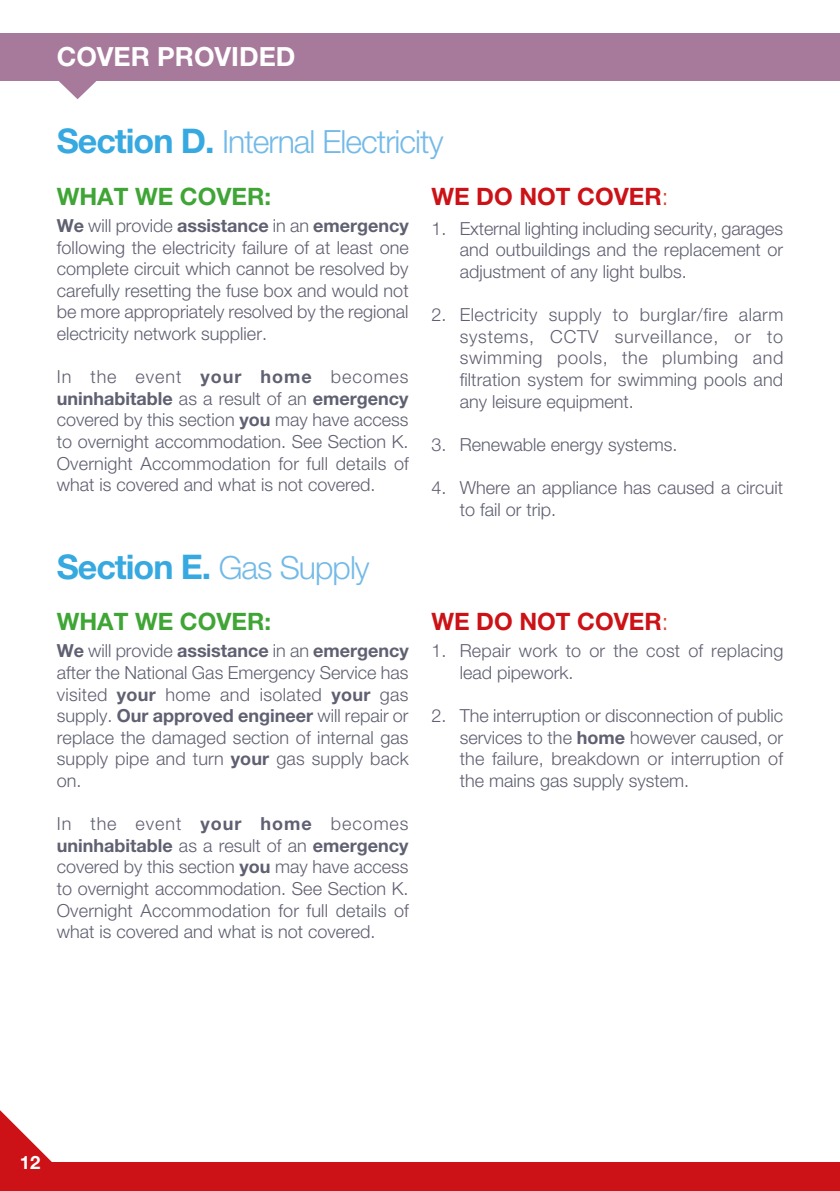
<style>
.page{position:relative;width:840px;height:1191px;background:#fff}
.page>*{position:absolute;margin:0;border:0;box-sizing:border-box;transform-origin:0 0}
.t1{font:700 34px "Helvetica Neue";letter-spacing:-.03em;color:#36a9e1}
.t2{font:300 32px "Helvetica Neue";letter-spacing:-.03em;color:#73bae8}
.t3{font:700 26.4px "Helvetica Neue";color:#fff}
.t4{font:700 24px "Helvetica Neue";color:#cc1216}
.t5{font:700 24px "Helvetica Neue";color:#3fa535}
.t6{font:700 18.4px "Helvetica Neue";color:#fff}
.t7{font:300 18px/21.6px "Helvetica Neue";letter-spacing:.005em;color:#5f6071;text-align:justify}
.s1{font-weight:700;font-size:34px;color:#36a9e1}
.s2{font-weight:700}
.s3{font-weight:300;font-size:32px;color:#73bae8}
.s4{font-weight:300;color:#d64c35}
</style>
<div class="page">
<div style="left:0;top:34px;width:839px;height:47px;background:#a7799b"></div>
<svg style="left:59px;top:81px;width:38px;height:18px"></svg>
<div style="left:0;top:1162px;width:839px;height:29px;background:#cc1216"></div>
<svg style="left:0;top:1110px;width:52px;height:52px"></svg>
<h3 class="t3" style="left:57px;top:40px;width:240px">COVER PROVIDED</h3>
<h2 class="t2" style="left:57px;top:122px;width:388px"><span class="s1">Section D.</span> Internal Electricity</h2>
<h3 class="t5" style="left:57px;top:181px;width:216px">WHAT WE COVER:</h3>
<p class="t7" style="left:57px;top:214px;width:353px"><span class="s2">We</span> will provide <span class="s2">assistance</span> in an <span class="s2">emergency </span>following the electricity failure of at least one complete circuit which cannot be resolved by carefully resetting the fuse box and would not be more appropriately resolved by the regional electricity network supplier.</p>
<p class="t7" style="left:57px;top:365px;width:353px">In the event <span class="s2">your home</span> becomes <span class="s2">uninhabitable</span> as a result of an <span class="s2">emergency </span>covered by this section <span class="s2">you</span> may have access to overnight accommodation. See Section K.<br>Overnight Accommodation for full details of what is covered and what is not covered.</p>
<h1 class="t1" style="left:57px;top:545px;width:314px">Section E. <span class="s3">Gas Supply</span></h1>
<h3 class="t5" style="left:57px;top:606px;width:216px">WHAT WE COVER:</h3>
<p class="t7" style="left:57px;top:639px;width:353px"><span class="s2">We</span> will provide <span class="s2">assistance</span> in an <span class="s2">emergency </span>after the National Gas Emergency Service has visited <span class="s2">your</span> home and isolated <span class="s2">your</span> gas supply. <span class="s2">Our approved engineer</span> will repair or replace the damaged section of internal gas supply pipe and turn <span class="s2">your</span> gas supply back on.</p>
<p class="t7" style="left:57px;top:812px;width:353px">In the event <span class="s2">your home</span> becomes <span class="s2">uninhabitable</span> as a result of an <span class="s2">emergency </span>covered by this section <span class="s2">you</span> may have access to overnight accommodation. See Section K.<br>Overnight Accommodation for full details of what is covered and what is not covered.</p>
<h3 class="t4" style="left:431px;top:181px;width:238px">WE DO NOT COVER<span class="s4">:</span></h3>
<p class="t7" style="left:459px;top:217px;width:325px;text-indent:-28px">1. External lighting including security, garages and outbuildings and the replacement or adjustment of any light bulbs.</p>
<p class="t7" style="left:459px;top:303px;width:325px;text-indent:-28px">2. Electricity supply to burglar/fire alarm systems, CCTV surveillance, or to swimming pools, the plumbing and filtration system for swimming pools and any leisure equipment.</p>
<p class="t7" style="left:431px;top:433px;width:247px">3. Renewable energy systems.</p>
<p class="t7" style="left:459px;top:476px;width:325px;text-indent:-28px">4. Where an appliance has caused a circuit to fail or trip.</p>
<h3 class="t4" style="left:431px;top:606px;width:238px">WE DO NOT COVER<span class="s4">:</span></h3>
<p class="t7" style="left:459px;top:639px;width:325px;text-indent:-28px">1. Repair work to or the cost of replacing lead pipework.</p>
<p class="t7" style="left:459px;top:704px;width:325px;text-indent:-28px">2. The interruption or disconnection of public services to the <span class="s2">home</span> however caused, or the failure, breakdown or interruption of the mains gas supply system.</p>
<p class="t6" style="left:20px;top:1151px;width:22px">12</p>
</div>
